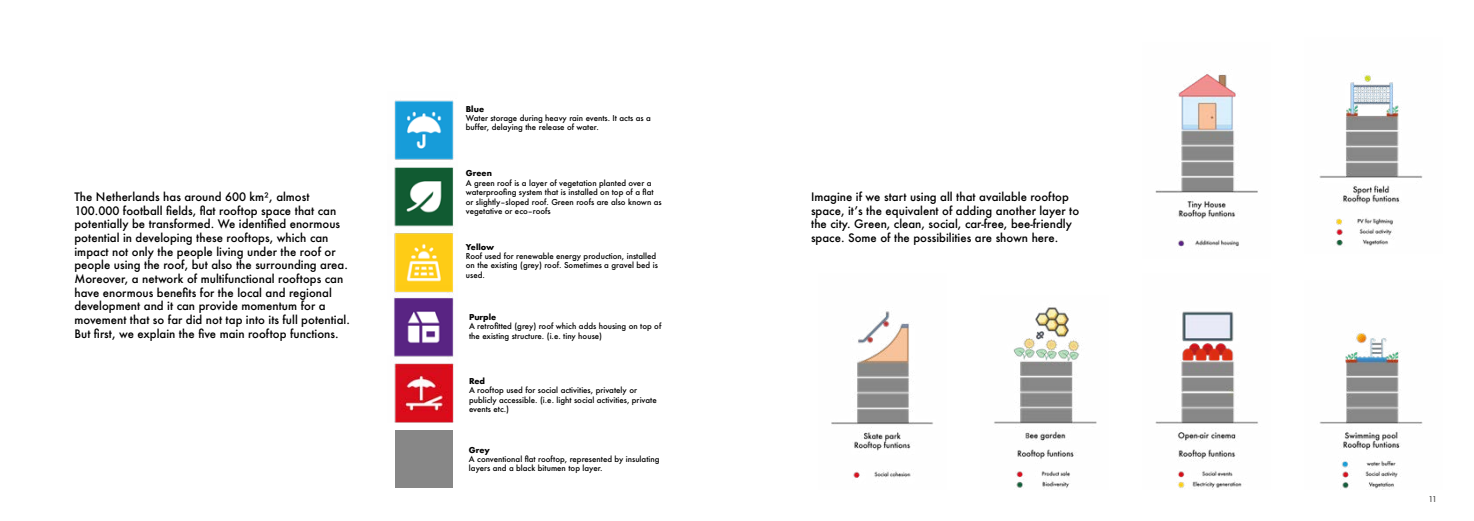
<style>
.page{position:relative;width:1474px;height:521px;background:#fff}
.page>*{position:absolute;margin:0;border:0;box-sizing:border-box;transform-origin:0 0}
.t1{font:500 11.38px/13.7px "Futura";color:#000}
.t2{font:500 7.88px/9.5px "Futura";color:#000}
.t3{font:700 7.88px "Futura";color:#000}
.t4{font:500 7.88px "Futura";color:#575756}
</style>
<div class="page">
<img style="left:994px;top:307px;width:103px;height:181px">
<img style="left:1155px;top:311px;width:103px;height:178px">
<img style="left:1155px;top:74px;width:103px;height:174px">
<img style="left:831px;top:311px;width:102px;height:167px">
<img style="left:1319px;top:75px;width:104px;height:171px">
<img style="left:1319px;top:333px;width:104px;height:156px">
<img style="left:394px;top:100px;width:60px;height:54px">
<img style="left:394px;top:236px;width:59px;height:49px">
<img style="left:394px;top:154px;width:60px;height:82px">
<img style="left:393px;top:285px;width:61px;height:70px">
<img style="left:394px;top:355px;width:60px;height:67px">
<div style="left:395px;top:430px;width:58px;height:57px;background:#878787"></div>
<p class="t3" style="left:466px;top:103px;width:20px">Blue</p>
<p class="t2" style="left:466px;top:113px;width:186px">Water storage during heavy rain events. It acts as a buffer, delaying the release of water.</p>
<p class="t3" style="left:466px;top:168px;width:28px">Green</p>
<p class="t2" style="left:466px;top:178px;width:197px">A green roof is a layer of vegetation planted over a waterproofing system that is installed on top of a flat or slightly–sloped roof. Green roofs are also known as vegetative or eco–roofs</p>
<p class="t3" style="left:466px;top:241px;width:30px">Yellow</p>
<p class="t2" style="left:466px;top:251px;width:193px">Roof used for renewable energy production, installed on the existing (grey) roof. Sometimes a gravel bed is used.</p>
<p class="t3" style="left:469px;top:311px;width:29px">Purple</p>
<p class="t2" style="left:469px;top:322px;width:194px">A retrofitted (grey) roof which adds housing on top of the existing structure. (i.e. tiny house)</p>
<p class="t3" style="left:469px;top:375px;width:18px">Red</p>
<p class="t2" style="left:469px;top:386px;width:189px">A rooftop used for social activities, privately or publicly accessible. (i.e. light social activities, private events etc.)</p>
<p class="t3" style="left:469px;top:444px;width:22px">Grey</p>
<p class="t2" style="left:469px;top:454px;width:192px">A conventional flat rooftop, represented by insulating layers and a black bitumen top layer.</p>
<p class="t1" style="left:74px;top:190px;width:277px">The Netherlands has around 600 km², almost 100.000 football fields, flat rooftop space that can potentially be transformed. We identified enormous potential in developing these rooftops, which can impact not only the people living under the roof or people using the roof, but also the surrounding area.<br>Moreover, a network of multifunctional rooftops can have enormous benefits for the local and regional development and it can provide momentum for a movement that so far did not tap into its full potential.<br>But first, we explain the five main rooftop functions.</p>
<p class="t1" style="left:811px;top:190px;width:270px">Imagine if we start using all that available rooftop space, it’s the equivalent of adding another layer to the city. Green, clean, social, car-free, bee-friendly space. Some of the possibilities are shown here.</p>
<p class="t4" style="left:1428px;top:493px;width:10px">11</p>
</div>
